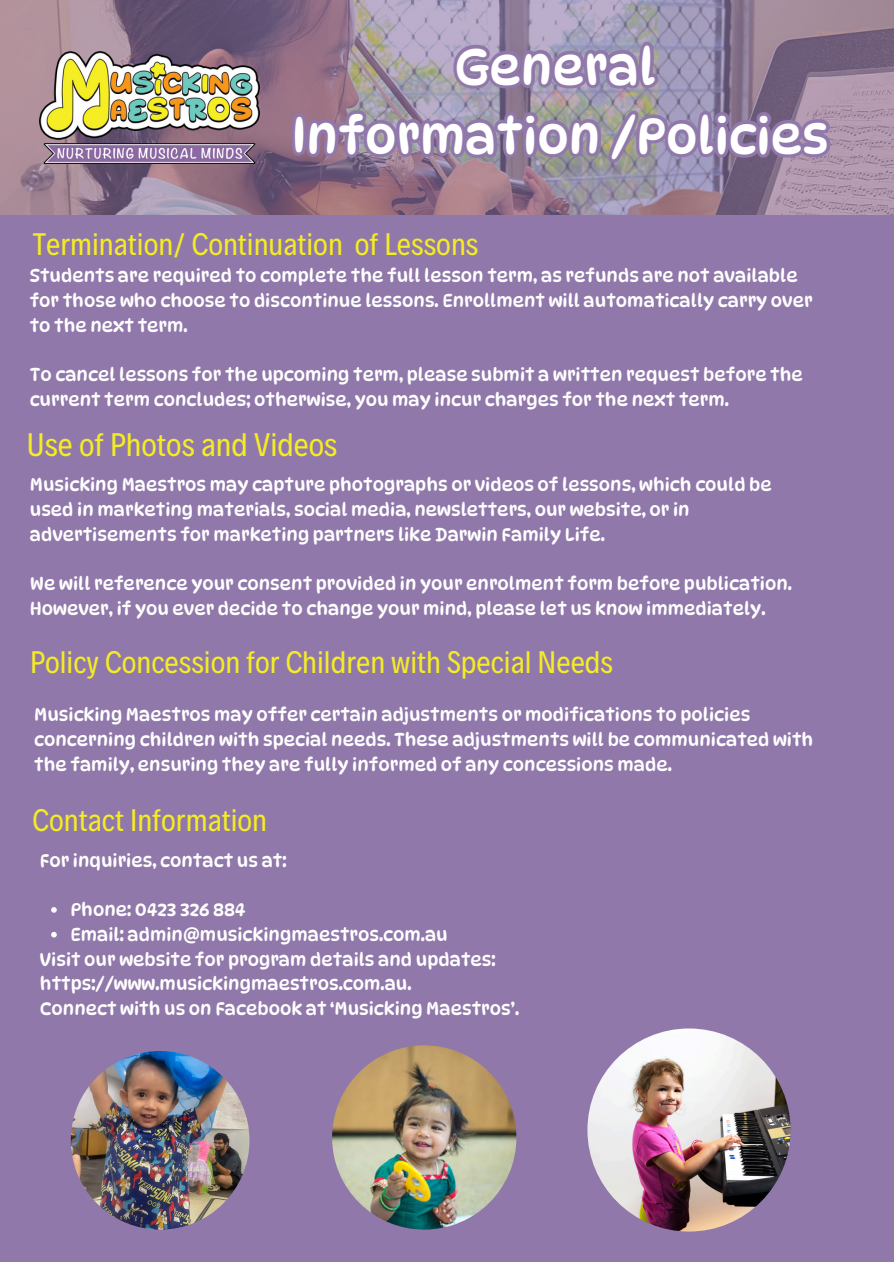
<style>
.page{position:relative;width:894px;height:1264px;background:#fff}
.page>*{position:absolute;margin:0;border:0;box-sizing:border-box;transform-origin:0 0}
.t1{font:49.95px/69.2px "Dyna Puff";color:#fff;text-align:center}
.t2{font:33px "Decalotype";color:#f4ec24}
.t3{font:31.5px "Decalotype";color:#f4ec24}
.t4{font:18px/24.8px "Dyna Puff";color:#fff}
</style>
<div class="page">
<img style="left:0;top:0;width:893px;height:215px">
<img style="left:40px;top:52px;width:219px;height:111px">
<div style="left:0;top:215px;width:893px;height:1046px;background:#9178aa"></div>
<img style="left:71px;top:1050px;width:178px;height:179px;border-radius:50%">
<img style="left:332px;top:1045px;width:184px;height:184px;border-radius:50%">
<img style="left:587px;top:1028px;width:203px;height:203px;border-radius:50%">
<svg style="left:448px;top:36px;width:216px;height:61px"></svg>
<svg style="left:287px;top:105px;width:548px;height:63px"></svg>
<svg style="left:51px;top:907px;width:6px;height:5px"></svg>
<svg style="left:51px;top:931px;width:6px;height:6px"></svg>
<h2 class="t1" style="left:291px;top:32px;width:538px">General<br>Information /Policies</h2>
<p class="t3" style="left:33px;top:223px;width:447px">Termination/ Continuation of Lessons</p>
<p class="t4" style="left:30px;top:263px;width:784px">Students are required to complete the full lesson term, as refunds are not available for those who choose to discontinue lessons. Enrollment will automatically carry over to the next term.</p>
<p class="t4" style="left:30px;top:362px;width:774px">To cancel lessons for the upcoming term, please submit a written request before the current term concludes; otherwise, you may incur charges for the next term.</p>
<p class="t2" style="left:27px;top:422px;width:312px">Use of Photos and Videos</p>
<p class="t4" style="left:30px;top:472px;width:743px">Musicking Maestros may capture photographs or videos of lessons, which could be used in marketing materials, social media, newsletters, our website, or in advertisements for marketing partners like Darwin Family Life.</p>
<h2 class="t4" style="left:30px;top:571px;width:763px">We will reference your consent provided in your enrolment form before publication.<br>However, if you ever decide to change your mind, please let us know immediately.</h2>
<p class="t3" style="left:30px;top:641px;width:584px">Policy Concession for Children with Special Needs</p>
<p class="t4" style="left:34px;top:702px;width:780px">Musicking Maestros may offer certain adjustments or modifications to policies concerning children with special needs. These adjustments will be communicated with the family, ensuring they are fully informed of any concessions made.</p>
<h2 class="t3" style="left:33px;top:799px;width:236px">Contact Information</h2>
<p class="t4" style="left:40px;top:847px;width:248px">For inquiries, contact us at:</p>
<h2 class="t4" style="left:70px;top:897px;width:177px">Phone: 0423 326 884</h2>
<p class="t4" style="left:70px;top:921px;width:379px">Email: admin@musickingmaestros.com.au</p>
<p class="t4" style="left:40px;top:946px;width:457px">Visit our website for program details and updates: https://www.musickingmaestros.com.au.</p>
<p class="t4" style="left:40px;top:996px;width:480px">Connect with us on Facebook at ‘Musicking Maestros’.</p>
</div>
